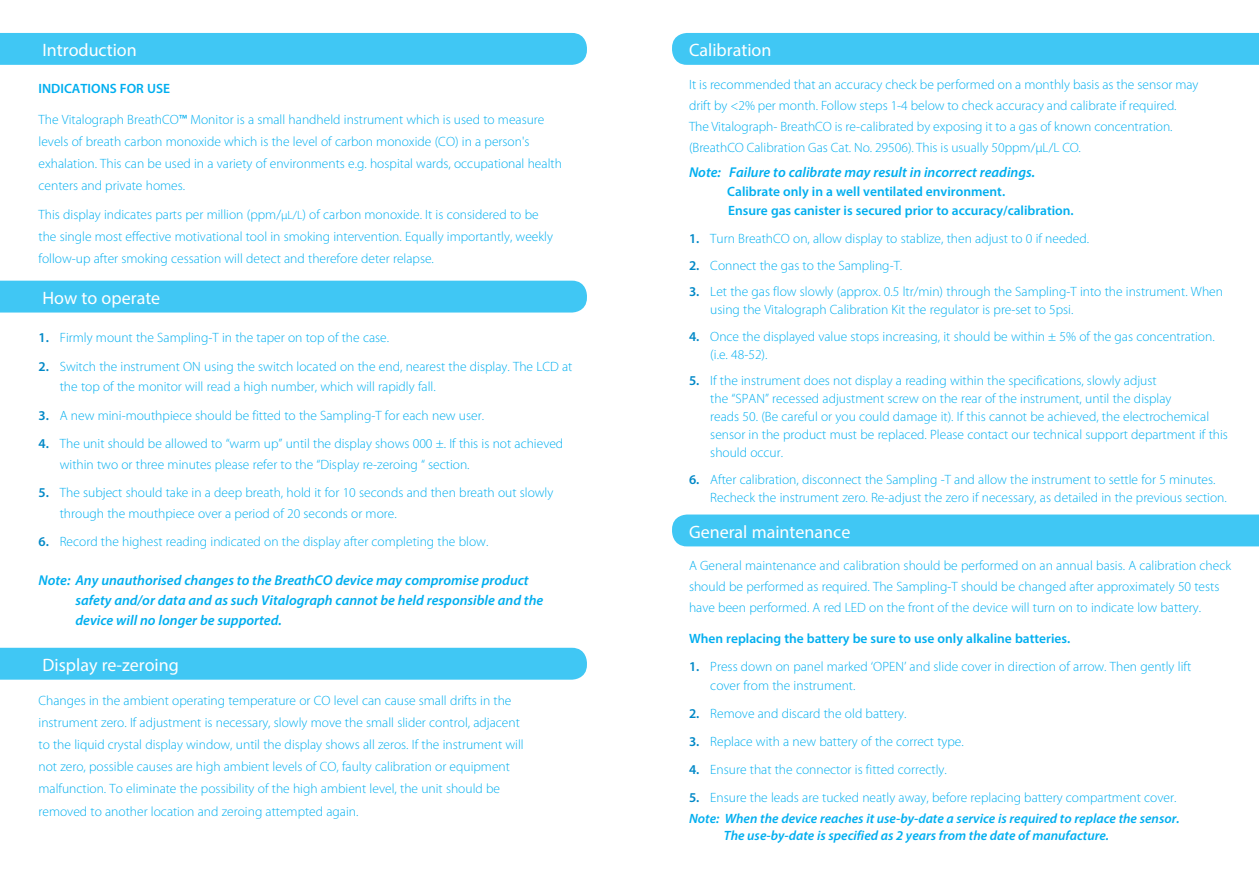
<style>
.page{position:relative;width:1259px;height:893px;background:#fff}
.page>*{position:absolute;margin:0;border:0;box-sizing:border-box;transform-origin:0 0}
.t1{font:18px "Myriad Pro";color:#fff}
.Bullet_Points{font:italic 600 14.25px/20.1px "Myriad Pro";color:#00aeef}
.Bullet_Points-2{font:300 13.5px/22.2px "Myriad Pro";color:#00aeef}
.Bullet_Points-3{font:600 13.5px "Myriad Pro";color:#00aeef}
.Bullet_Points-4{font:italic 600 13.5px "Myriad Pro";color:#00aeef}
.s1{font-weight:400}
.s2{font-size:12px}
.s3{font-weight:600;color:#0088c7}
</style>
<div class="page">
<div style="left:0;top:33px;width:587px;height:32px;background:#40c7f4"></div>
<div style="left:0;top:281px;width:587px;height:32px;background:#40c7f4"></div>
<div style="left:0;top:648px;width:587px;height:32px;background:#40c7f4"></div>
<div style="left:672px;top:33px;width:587px;height:32px;background:#40c7f4"></div>
<div style="left:672px;top:514px;width:587px;height:32px;background:#40c7f4"></div>
<p class="t1" style="left:43px;top:39px;width:96px">Introduction</p>
<p class="Bullet_Points-3" style="left:39px;top:80px;width:133px">INDICATIONS FOR USE</p>
<p class="Bullet_Points-2" style="left:39px;top:108px;width:525px">The Vitalograph BreathCO<span class="s1">™</span> Monitor is a small handheld instrument which is used to measure levels of breath carbon monoxide which is the level of carbon monoxide (CO) in a person's exhalation. This can be used in a variety of environments e.g. hospital wards, occupational health centers and private homes.</p>
<p class="Bullet_Points-2" style="left:39px;top:204px;width:516px">This display indicates parts per million (ppm/<span class="s2">μL/L</span>) of carbon monoxide. It is considered to be the single most effective motivational tool in smoking intervention. Equally importantly, weekly follow-up after smoking cessation will detect and therefore deter relapse.</p>
<p class="t1" style="left:43px;top:287px;width:119px">How to operate</p>
<p class="Bullet_Points-2" style="left:39px;top:326px;width:352px"><span class="s3">1.</span> Firmly mount the Sampling-T in the taper on top of the case.</p>
<p class="Bullet_Points-2" style="left:60px;top:356px;width:514px;line-height:20.2px;text-indent:-21px"><span class="s3">2.</span> Switch the instrument ON using the switch located on the end, nearest the display. The LCD at the top of the monitor will read a high number, which will rapidly fall.</p>
<p class="Bullet_Points-2" style="left:39px;top:404px;width:447px"><span class="s3">3.</span> A new mini-mouthpiece should be fitted to the Sampling-T for each new user.</p>
<p class="Bullet_Points-2" style="left:60px;top:434px;width:505px;line-height:20.2px;text-indent:-21px"><span class="s3">4.</span> The unit should be allowed to “warm up” until the display shows 000 ±. If this is not achieved within two or three minutes please refer to the “Display re-zeroing “ section.</p>
<p class="Bullet_Points-2" style="left:60px;top:483px;width:495px;line-height:20.2px;text-indent:-21px"><span class="s3">5.</span> The subject should take in a deep breath, hold it for 10 seconds and then breath out slowly through the mouthpiece over a period of 20 seconds or more.</p>
<p class="Bullet_Points-2" style="left:39px;top:531px;width:451px"><span class="s3">6.</span> Record the highest reading indicated on the display after completing the blow.</p>
<p class="Bullet_Points" style="left:39px;top:570px;width:492px">Note: Any unauthorised changes to the BreathCO device may compromise product</p>
<p class="Bullet_Points" style="left:75px;top:590px;width:469px">safety and/or data and as such Vitalograph cannot be held responsible and the device will no longer be supported.</p>
<p class="t1" style="left:43px;top:654px;width:138px">Display re-zeroing</p>
<p class="Bullet_Points-2" style="left:39px;top:689px;width:487px">Changes in the ambient operating temperature or CO level can cause small drifts in the instrument zero. If adjustment is necessary, slowly move the small slider control, adjacent to the liquid crystal display window, until the display shows all zeros. If the instrument will not zero, possible causes are high ambient levels of CO, faulty calibration or equipment malfunction. To eliminate the possibility of the high ambient level, the unit should be removed to another location and zeroing attempted again.</p>
<p class="t1" style="left:689px;top:39px;width:84px">Calibration</p>
<p class="Bullet_Points-2" style="left:689px;top:74px;width:511px;line-height:21px">It is recommended that an accuracy check be performed on a monthly basis as the sensor may drift by &lt;2% per month. Follow steps 1-4 below to check accuracy and calibrate if required.<br>The Vitalograph- BreathCO is re-calibrated by exposing it to a gas of known concentration. (BreathCO Calibration Gas Cat. No. 29506). This is usually 50ppm/μL/L CO.</p>
<p class="Bullet_Points" style="left:729px;top:162px;width:307px">Failure to calibrate may result in incorrect readings.</p>
<p class="Bullet_Points-3" style="left:727px;top:183px;width:279px">Calibrate only in a well ventilated environment.</p>
<p class="Bullet_Points-3" style="left:728px;top:202px;width:347px">Ensure gas canister is secured prior to accuracy/calibration.</p>
<p class="Bullet_Points" style="left:689px;top:162px;width:33px">Note:</p>
<p class="Bullet_Points-2" style="left:689px;top:228px;width:402px"><span class="s3">1.</span> Turn BreathCO on, allow display to stablize, then adjust to 0 if needed.</p>
<p class="Bullet_Points-2" style="left:689px;top:254px;width:215px"><span class="s3">2.</span> Connect the gas to the Sampling-T.</p>
<p class="Bullet_Points-2" style="left:710px;top:283px;width:514px;line-height:18px;text-indent:-21px"><span class="s3">3.</span> Let the gas flow slowly (approx. 0.5 ltr/min) through the Sampling-T into the instrument. When using the Vitalograph Calibration Kit the regulator is pre-set to 5psi.</p>
<p class="Bullet_Points-2" style="left:710px;top:327px;width:506px;line-height:18px;text-indent:-21px"><span class="s3">4.</span> Once the displayed value stops increasing, it should be within ± 5% of the gas concentration. (i.e. 48-52).</p>
<p class="Bullet_Points-2" style="left:710px;top:372px;width:519px;line-height:18px;text-indent:-21px"><span class="s3">5.</span> If the instrument does not display a reading within the specifications, slowly adjust<br>the “SPAN” recessed adjustment screw on the rear of the instrument, until the display<br>reads 50. (Be careful or you could damage it). If this cannot be achieved, the electrochemical sensor in the product must be replaced. Please contact our technical support department if this should occur.</p>
<p class="Bullet_Points-2" style="left:710px;top:470px;width:518px;line-height:18px;text-indent:-21px"><span class="s3">6.</span> After calibration, disconnect the Sampling -T and allow the instrument to settle for 5 minutes.<br>Recheck the instrument zero. Re-adjust the zero if necessary, as detailed in the previous section.</p>
<p class="t1" style="left:689px;top:520px;width:163px">General maintenance</p>
<p class="Bullet_Points-2" style="left:689px;top:555px;width:543px;line-height:21px">A General maintenance and calibration should be performed on an annual basis. A calibration check should be performed as required. The Sampling-T should be changed after approximately 50 tests have been performed. A red LED on the front of the device will turn on to indicate low battery.</p>
<p class="Bullet_Points-3" style="left:689px;top:630px;width:383px">When replacing the battery be sure to use only alkaline batteries.</p>
<p class="Bullet_Points-2" style="left:710px;top:657px;width:482px;line-height:19.5px;text-indent:-21px"><span class="s3">1.</span> Press down on panel marked ‘OPEN’ and slide cover in direction of arrow. Then gently lift cover from the instrument.</p>
<p class="Bullet_Points-2" style="left:689px;top:703px;width:219px"><span class="s3">2.</span> Remove and discard the old battery.</p>
<p class="Bullet_Points-2" style="left:689px;top:731px;width:276px"><span class="s3">3.</span> Replace with a new battery of the correct type.</p>
<p class="Bullet_Points-2" style="left:689px;top:759px;width:259px"><span class="s3">4.</span> Ensure that the connector is fitted correctly.</p>
<p class="Bullet_Points-2" style="left:689px;top:787px;width:489px"><span class="s3">5.</span> Ensure the leads are tucked neatly away, before replacing battery compartment cover.</p>
<p class="Bullet_Points-4" style="left:689px;top:809px;width:492px">Note: When the device reaches it use-by-date a service is required to replace the sensor.</p>
<p class="Bullet_Points-4" style="left:724px;top:827px;width:387px">The use-by-date is specified as 2 years from the date of manufacture.</p>
</div>
